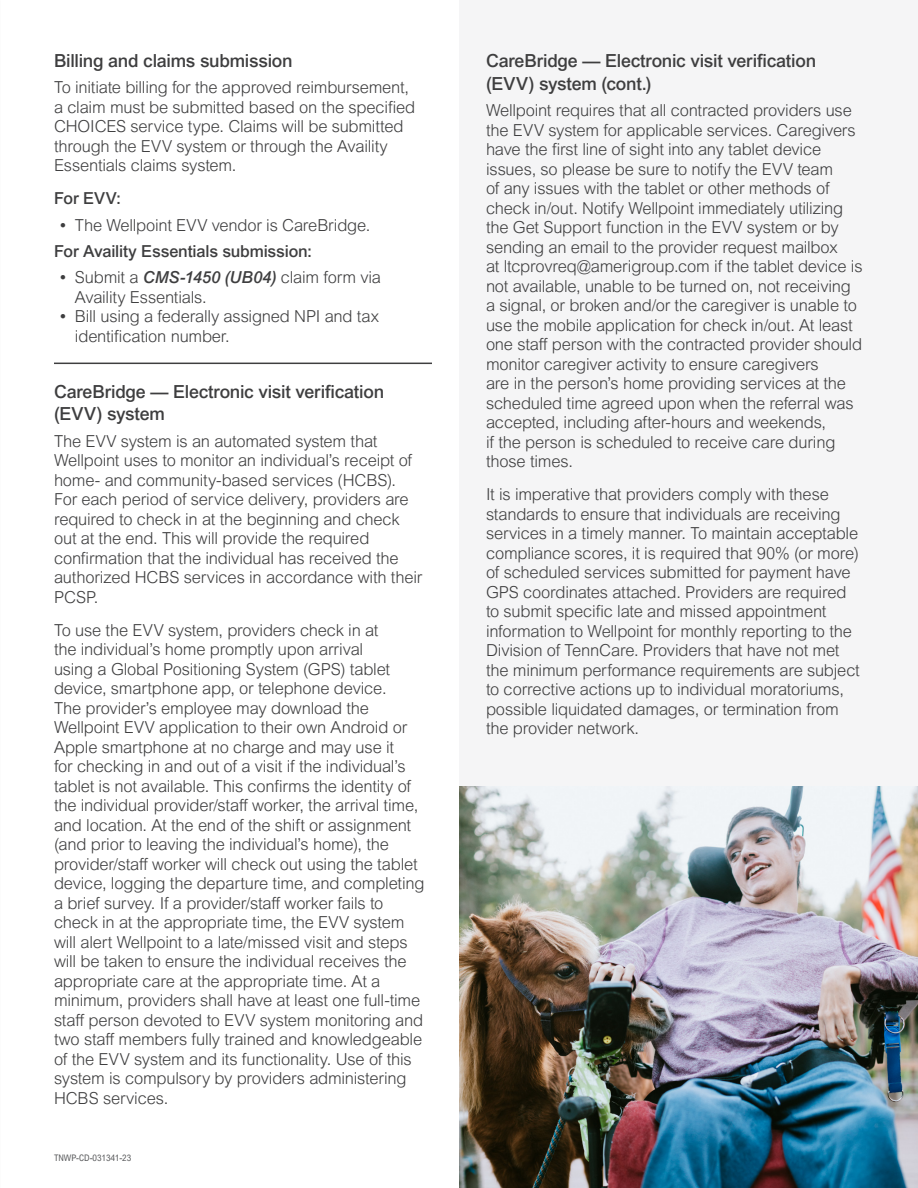
<style>
.page{position:relative;width:918px;height:1188px;background:#fff}
.page>*{position:absolute;margin:0;border:0;box-sizing:border-box;transform-origin:0 0}
.PR_Subhead{font:500 18px/22.5px "Arial MT Pro";letter-spacing:-.015em;color:#3e3e3f}
.PR_Subhead_WITH_HEADER_LINE{font:500 18px/22.5px "Arial MT Pro";letter-spacing:-.015em;color:#3e3e3f}
.PR_Body_Copy{font:300 16.5px/19.5px "Arial MT Pro";letter-spacing:-.01em;color:#3e3e3f}
.PR_Body_Copy-2{font:500 16.5px "Arial MT Pro";letter-spacing:-.01em;color:#3e3e3f}
.PR_Disclosure{font:condensed 9px "Arial MT Pro";letter-spacing:-.005em;color:#57585a}
.s1{font-weight:500}
.s2{font-weight:500;font-style:italic}
</style>
<div class="page">
<div style="left:459px;top:0;width:459px;height:1188px;background:#f5f5f6"></div>
<hr style="left:54px;top:363px;width:378px;height:1px;background:#3e3e3f">
<img style="left:459px;top:786px;width:459px;height:402px">
<p class="PR_Subhead" style="left:54px;top:50px;width:240px">Billing and claims submission</p>
<p class="PR_Body_Copy" style="left:54px;top:78px;width:363px">To initiate billing for the approved reimbursement, a claim must be submitted based on the specified CHOICES service type. Claims will be submitted through the EVV system or through the Availity Essentials claims system.</p>
<p class="PR_Body_Copy-2" style="left:54px;top:189px;width:69px">For EVV:</p>
<p class="PR_Body_Copy" style="left:60px;top:216px;width:312px"><span class="s1">•</span> The Wellpoint EVV vendor is CareBridge.</p>
<p class="PR_Body_Copy-2" style="left:54px;top:241px;width:260px">For Availity Essentials submission:</p>
<p class="PR_Body_Copy" style="left:75px;top:268px;width:308px;text-indent:-15px"><span class="s1">•</span> Submit a <span class="s2">CMS-1450 (UB04)</span> claim form via<br>Availity Essentials.</p>
<p class="PR_Body_Copy" style="left:75px;top:307px;width:306px;text-indent:-15px"><span class="s1">•</span> Bill using a federally assigned NPI and tax identification number.</p>
<p class="PR_Subhead_WITH_HEADER_LINE" style="left:54px;top:381px;width:332px">CareBridge — Electronic visit verification (EVV) system</p>
<p class="PR_Body_Copy" style="left:54px;top:432px;width:370px">The EVV system is an automated system that Wellpoint uses to monitor an individual’s receipt of home- and community-based services (HCBS).<br>For each period of service delivery, providers are required to check in at the beginning and check out at the end. This will provide the required confirmation that the individual has received the authorized HCBS services in accordance with their PCSP.</p>
<p class="PR_Body_Copy" style="left:54px;top:621px;width:372px">To use the EVV system, providers check in at<br>the individual’s home promptly upon arrival<br>using a Global Positioning System (GPS) tablet device, smartphone app, or telephone device.<br>The provider’s employee may download the Wellpoint EVV application to their own Android or Apple smartphone at no charge and may use it<br>for checking in and out of a visit if the individual’s tablet is not available. This confirms the identity of the individual provider/staff worker, the arrival time, and location. At the end of the shift or assignment (and prior to leaving the individual’s home), the provider/staff worker will check out using the tablet device, logging the departure time, and completing a brief survey. If a provider/staff worker fails to check in at the appropriate time, the EVV system will alert Wellpoint to a late/missed visit and steps will be taken to ensure the individual receives the appropriate care at the appropriate time. At a minimum, providers shall have at least one full-time staff person devoted to EVV system monitoring and two staff members fully trained and knowledgeable of the EVV system and its functionality. Use of this system is compulsory by providers administering HCBS services.</p>
<p class="PR_Disclosure" style="left:54px;top:1152px;width:79px">TNWP-CD-031341-23</p>
<p class="PR_Subhead" style="left:486px;top:50px;width:332px">CareBridge — Electronic visit verification (EVV) system (cont.)</p>
<p class="PR_Body_Copy" style="left:486px;top:101px;width:378px">Wellpoint requires that all contracted providers use the EVV system for applicable services. Caregivers have the first line of sight into any tablet device issues, so please be sure to notify the EVV team<br>of any issues with the tablet or other methods of check in/out. Notify Wellpoint immediately utilizing the Get Support function in the EVV system or by sending an email to the provider request mailbox<br>at ltcprovreq@amerigroup.com if the tablet device is not available, unable to be turned on, not receiving a signal, or broken and/or the caregiver is unable to use the mobile application for check in/out. At least one staff person with the contracted provider should monitor caregiver activity to ensure caregivers<br>are in the person’s home providing services at the scheduled time agreed upon when the referral was accepted, including after-hours and weekends,<br>if the person is scheduled to receive care during those times.</p>
<p class="PR_Body_Copy" style="left:486px;top:485px;width:375px">It is imperative that providers comply with these standards to ensure that individuals are receiving services in a timely manner. To maintain acceptable compliance scores, it is required that 90% (or more) of scheduled services submitted for payment have GPS coordinates attached. Providers are required to submit specific late and missed appointment information to Wellpoint for monthly reporting to the Division of TennCare. Providers that have not met the minimum performance requirements are subject to corrective actions up to individual moratoriums, possible liquidated damages, or termination from the provider network.</p>
</div>
